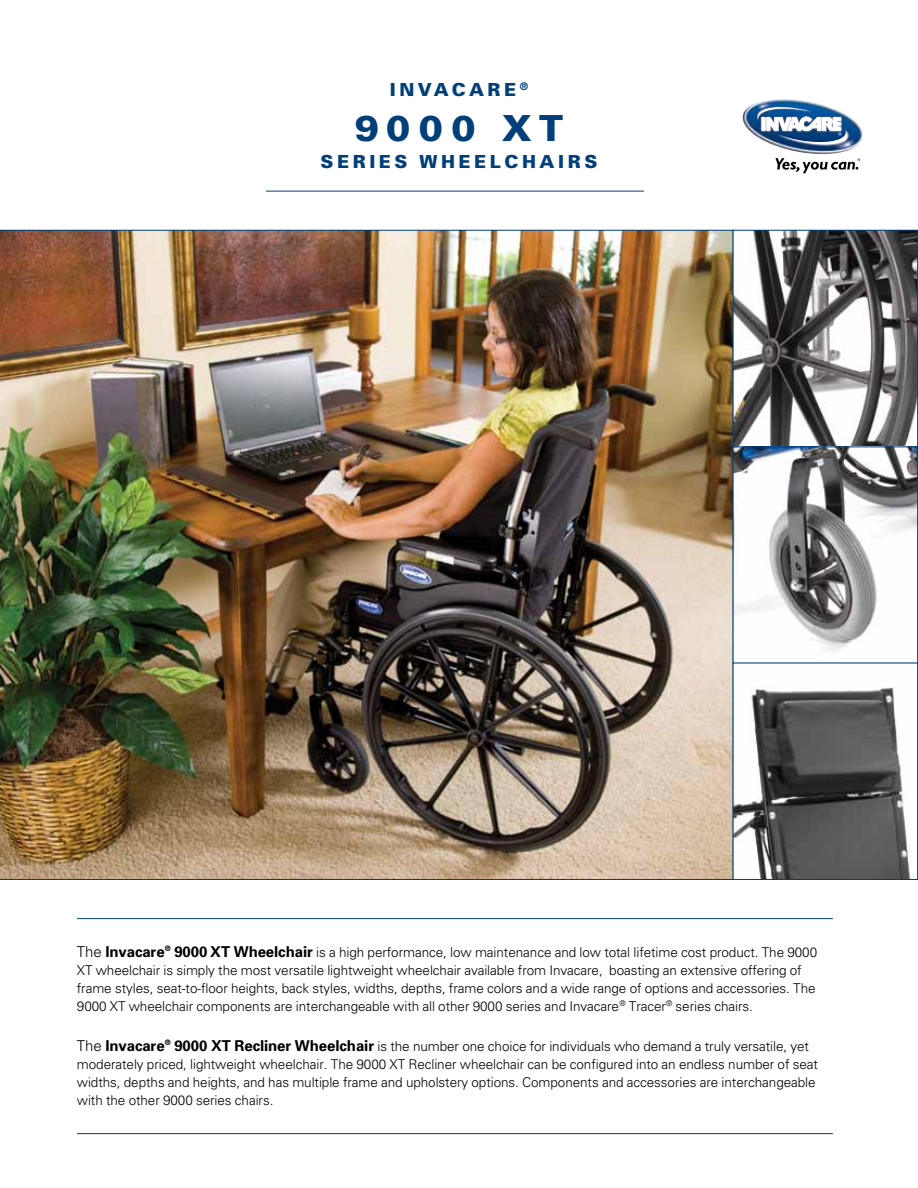
<style>
.page{position:relative;width:918px;height:1188px;background:#fff}
.page>*{position:absolute;margin:0;border:0;box-sizing:border-box;transform-origin:0 0}
.t1{font:900 36px "Univers";letter-spacing:.22em;color:#003f79}
.t2{font:900 18px "Univers";letter-spacing:.2em;color:#003f79}
.t3{font:300 13.5px/18px "Univers";letter-spacing:-.005em;color:#000}
.s1{font-size:15px}
.s2{font-weight:700;font-size:15px}
</style>
<div class="page">
<img style="left:742px;top:99px;width:121px;height:55px">
<img style="left:757px;top:105px;width:91px;height:42px">
<svg style="left:775px;top:158px;width:85px;height:15px"></svg>
<hr style="left:266px;top:191px;width:378px;height:1px;background:#003f79">
<hr style="left:77px;top:918px;width:756px;height:1px;background:#003f79">
<hr style="left:77px;top:1133px;width:756px;height:1px;background:#003f79">
<img style="left:735px;top:232px;width:181px;height:646px">
<img style="left:0;top:230px;width:733px;height:650px">
<div style="left:733px;top:230px;width:185px;height:217px;border:1px solid #003f79"></div>
<div style="left:733px;top:447px;width:185px;height:217px;border:1px solid #003f79"></div>
<div style="left:733px;top:663px;width:185px;height:217px;border:1px solid #003f79"></div>
<h2 class="t2" style="left:390px;top:78px;width:140px">INVACARE <sup>®</sup></h2>
<h1 class="t1" style="left:355px;top:106px;width:210px">9000 XT</h1>
<h2 class="t2" style="left:321px;top:150px;width:277px">SERI ES WHEELCHAI RS</h2>
<p class="t3" style="left:77px;top:943px;width:742px"><span class="s1">The</span> <span class="s2">Invacare</span><sup>®</sup> <span class="s2">9000 XT Wheelchair</span> is a high performance, low maintenance and low total lifetime cost product. The 9000<br>XT wheelchair is simply the most versatile lightweight wheelchair available from Invacare, boasting an extensive offering of frame styles, seat-to-floor heights, back styles, widths, depths, frame colors and a wide range of options and accessories. The 9000 XT wheelchair components are interchangeable with all other 9000 series and Invacare<sup>®</sup> Tracer<sup>®</sup> series chairs.</p>
<p class="t3" style="left:77px;top:1038px;width:743px"><span class="s1">The</span> <span class="s2">Invacare</span><sup>®</sup> <span class="s2">9000 XT Recliner Wheelchair</span> is the number one choice for individuals who demand a truly versatile, yet moderately priced, lightweight wheelchair. The 9000 XT Recliner wheelchair can be configured into an endless number of seat widths, depths and heights, and has multiple frame and upholstery options. Components and accessories are interchangeable with the other 9000 series chairs.</p>
</div>
